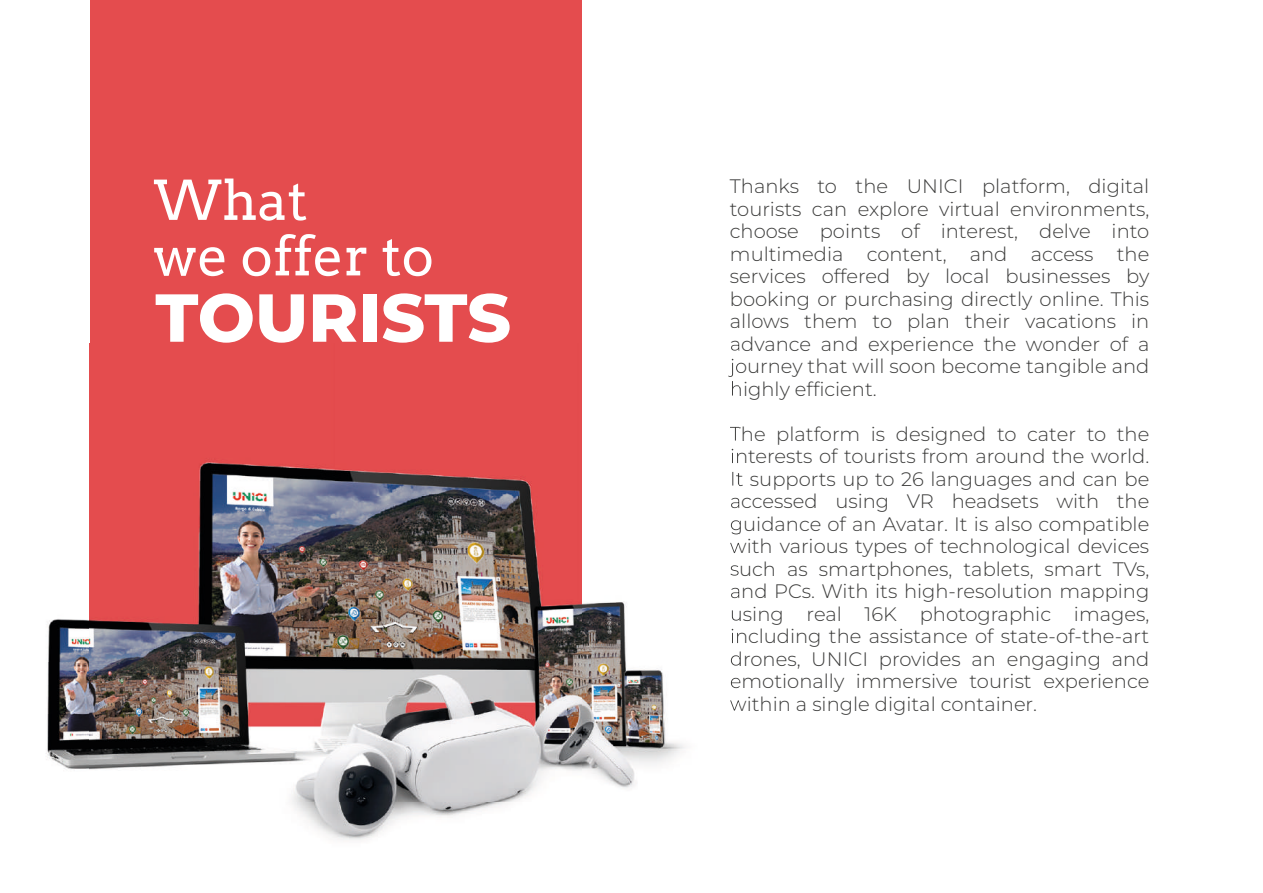
<style>
.page{position:relative;width:1263px;height:893px;background:#fff}
.page>*{position:absolute;margin:0;border:0;box-sizing:border-box;transform-origin:0 0}
.t1{font:800 67.65px "Montserrat";color:#fff}
.t2{font:54.45px/55.5px "Arvo";color:#fff}
.t3{font:300 19.5px/22.5px "Montserrat";color:#3c3c3b;text-align:justify}
</style>
<div class="page">
<div style="left:90px;top:0;width:492px;height:854px;background:#e44c4e"></div>
<img style="left:48px;top:343px;width:42px;height:319px">
<img style="left:582px;top:358px;width:156px;height:411px">
<img style="left:46px;top:662px;width:44px;height:108px">
<img style="left:582px;top:769px;width:53px;height:19px">
<img style="left:90px;top:462px;width:492px;height:392px">
<svg style="left:731px;top:343px;width:8px;height:8px"></svg>
<img style="left:728px;top:359px;width:11px;height:18px">
<img style="left:732px;top:381px;width:7px;height:18px">
<img style="left:730px;top:426px;width:9px;height:18px">
<img style="left:732px;top:448px;width:7px;height:15px">
<img style="left:732px;top:471px;width:7px;height:18px">
<img style="left:731px;top:494px;width:8px;height:18px">
<img style="left:731px;top:516px;width:8px;height:18px">
<img style="left:730px;top:538px;width:9px;height:19px">
<img style="left:730px;top:561px;width:9px;height:18px">
<img style="left:731px;top:584px;width:8px;height:18px">
<img style="left:732px;top:606px;width:7px;height:18px">
<img style="left:732px;top:628px;width:7px;height:19px">
<img style="left:731px;top:651px;width:8px;height:18px">
<img style="left:731px;top:674px;width:8px;height:18px">
<img style="left:730px;top:696px;width:9px;height:18px">
<h2 class="t2" style="left:154px;top:173px;width:282px">What<br>we offer to</h2>
<h1 class="t1" style="left:155px;top:273px;width:357px">TOURISTS</h1>
<p class="t3" style="left:730px;top:174px;width:421px">Thanks to the UNICI platform, digital tourists can explore virtual environments, choose points of interest, delve into multimedia content, and access the services offered by local businesses by booking or purchasing directly online. This allows them to plan their vacations in advance and experience the wonder of a journey that will soon become tangible and highly efficient.</p>
<p class="t3" style="left:730px;top:422px;width:421px">The platform is designed to cater to the interests of tourists from around the world.<br>It supports up to 26 languages and can be accessed using VR headsets with the guidance of an Avatar. It is also compatible with various types of technological devices such as smartphones, tablets, smart TVs, and PCs. With its high-resolution mapping using real 16K photographic images, including the assistance of state-of-the-art drones, UNICI provides an engaging and emotionally immersive tourist experience within a single digital container.</p>
</div>
